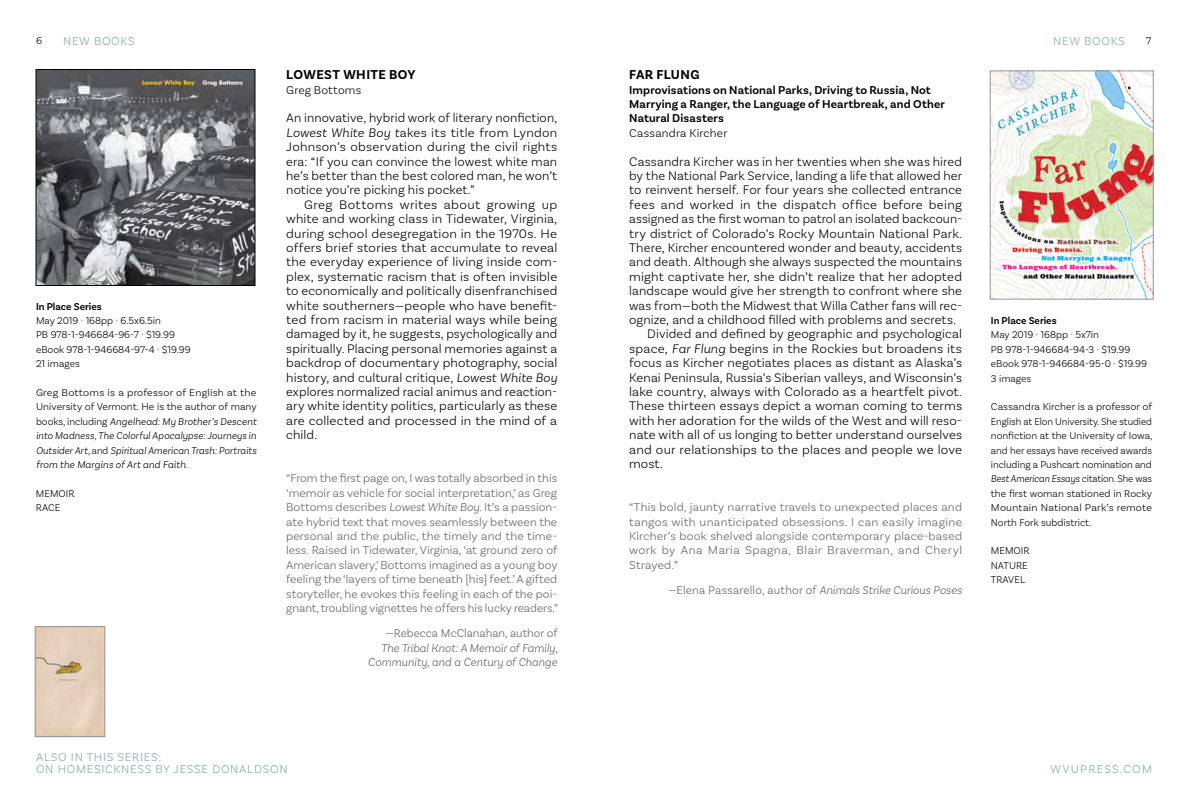
<style>
.page{position:relative;width:1188px;height:810px;background:#fff}
.page>*{position:absolute;margin:0;border:0;box-sizing:border-box;transform-origin:0 0}
.t1{font:700 13.5px "Basic Sans";letter-spacing:.03em;color:#000}
.t2{font:300 13.2px/14.4px "Basic Sans";letter-spacing:.01em;color:#000;text-align:justify}
.t3{font:300 12px/14.4px "Basic Sans";color:#636466;text-align:justify}
.t4{font:600 12px/14.4px "Basic Sans";letter-spacing:.01em;color:#000}
.t5{font:300 12px/12px "Basic Sans";letter-spacing:.06em;color:#89a7af}
.t6{font:italic 300 12px/14.4px "Basic Sans";color:#636466;text-align:right}
.t7{font:300 12px "Basic Sans";letter-spacing:.02em;color:#636466}
.t8{font:300 12px "Basic Sans";letter-spacing:.02em;color:#000}
.t9{font:300 12px "Basic Sans";letter-spacing:.1em;color:#89a7af}
.t10{font:300 10.5px/14.4px "Basic Sans";color:#000}
.t11{font:italic 300 10.5px/14.4px "Basic Sans";letter-spacing:.01em;color:#000;text-align:justify}
.t12{font:600 10.5px "Basic Sans";color:#000}
.s1{font-style:normal}
.s2{font-style:italic}
</style>
<div class="page">
<img style="left:992px;top:73px;width:159px;height:224px">
<div style="left:990px;top:71px;width:163px;height:228px;border:1px solid #939598"></div>
<img style="left:38px;top:71px;width:215px;height:213px">
<div style="left:36px;top:69px;width:219px;height:217px;border:1px solid #000"></div>
<img style="left:37px;top:629px;width:66px;height:106px">
<div style="left:35px;top:627px;width:70px;height:110px;border:1px solid #939598"></div>
<p class="t10" style="left:36px;top:33px;width:8px">6</p>
<p class="t5" style="left:63px;top:35px;width:73px">NEW BOOKS</p>
<p class="t12" style="left:36px;top:300px;width:67px">In Place Series</p>
<p class="t10" style="left:36px;top:313px;width:156px">May 2019 · 168pp · 6.5x6.5in<br>PB 978-1-946684-96-7 · $19.99 eBook 978-1-946684-97-4 · $19.99<br>21 images</p>
<p class="t11" style="left:36px;top:385px;width:222px"><span class="s1">Greg Bottoms is a professor of English at the University of Vermont. He is the author of many books, including</span> Angelhead: My Brother’s Descent into Madness<span class="s1">,</span> The Colorful Apocalypse: Journeys in Outsider Art<span class="s1">, and</span> Spiritual American Trash: Portraits from the Margins of Art and Faith<span class="s1">.</span></p>
<p class="t10" style="left:36px;top:486px;width:40px">MEMOIR<br>RACE</p>
<p class="t1" style="left:286px;top:67px;width:131px">LOWEST WHITE BOY</p>
<p class="t8" style="left:286px;top:82px;width:77px">Greg Bottoms</p>
<p class="t2" style="left:286px;top:111px;width:273px">An innovative, hybrid work of literary nonfiction, <span class="s2">Lowest White Boy t</span>akes its title from Lyndon Johnson’s observation during the civil rights era: “If you can convince the lowest white man he’s better than the best colored man, he won’t notice you’re picking his pocket.”</p>
<p class="t2" style="left:286px;top:197px;width:273px;text-indent:18px">Greg Bottoms writes about growing up white and working class in Tidewater, Virginia, during school desegregation in the 1970s. He offers brief stories that accumulate to reveal the everyday experience of living inside com&shy;plex, systematic racism that is often invisible to economically and politically disenfranchised white southerners—people who have benefit&shy;ted from racism in material ways while being damaged by it, he suggests, psychologically and spiritually. Placing personal memories against a backdrop of documentary photography, social history, and cultural critique, <span class="s2">Lowest White Boy </span>explores normalized racial animus and reaction&shy;ary white identity politics, particularly as these are collected and processed in the mind of a child.</p>
<p class="t3" style="left:286px;top:471px;width:273px">“From the first page on, I was totally absorbed in this ‘memoir as vehicle for social interpretation,’ as Greg Bottoms describes <span class="s2">Lowest White Boy</span>. It’s a passion&shy;ate hybrid text that moves seamlessly between the personal and the public, the timely and the time&shy;less. Raised in Tidewater, Virginia, ‘at ground zero of American slavery,’ Bottoms imagined as a young boy feeling the ‘layers of time beneath [his] feet.’ A gifted storyteller, he evokes this feeling in each of the poi&shy;gnant, troubling vignettes he offers his lucky readers.”</p>
<p class="t3" style="left:385px;top:626px;width:174px">—Rebecca McClanahan, author of</p>
<p class="t6" style="left:368px;top:640px;width:191px">The Tribal Knot: A Memoir of Family,<br>Community, and a Century of Change</p>
<p class="t5" style="left:36px;top:750px;width:253px">ALSO IN THIS SERIES:<br>ON HOMESICKNESS BY JESSE DONALDSON</p>
<p class="t1" style="left:629px;top:67px;width:72px">FAR FLUNG</p>
<p class="t4" style="left:629px;top:82px;width:317px">Improvisations on National Parks, Driving to Russia, Not<br>Marrying a Ranger, the Language of Heartbreak, and Other<br>Natural Disasters</p>
<p class="t8" style="left:629px;top:126px;width:100px">Cassandra Kircher</p>
<p class="t2" style="left:629px;top:154px;width:334px">Cassandra Kircher was in her twenties when she was hired</p>
<p class="t2" style="left:629px;top:168px;width:334px">by the National Park Service, landing a life that allowed her</p>
<p class="t2" style="left:629px;top:183px;width:334px">to reinvent herself. For four years she collected entrance</p>
<p class="t2" style="left:629px;top:197px;width:335px">fees and worked in the dispatch office before being</p>
<p class="t2" style="left:629px;top:211px;width:334px">assigned as the first woman to patrol an isolated backcoun-</p>
<p class="t2" style="left:629px;top:226px;width:334px">try district of Colorado’s Rocky Mountain National Park.</p>
<p class="t2" style="left:629px;top:240px;width:334px">There, Kircher encountered wonder and beauty, accidents</p>
<p class="t2" style="left:629px;top:255px;width:334px">and death. Although she always suspected the mountains</p>
<p class="t2" style="left:629px;top:269px;width:334px">might captivate her, she didn’t realize that her adopted</p>
<p class="t2" style="left:629px;top:283px;width:334px">landscape would give her strength to confront where she</p>
<p class="t2" style="left:629px;top:298px;width:334px">was from—both the Midwest that Willa Cather fans will rec-</p>
<p class="t2" style="left:629px;top:312px;width:328px">ognize, and a childhood filled with problems and secrets.</p>
<p class="t2" style="left:647px;top:327px;width:316px">Divided and defined by geographic and psychological</p>
<p class="t2" style="left:629px;top:341px;width:335px">space, <span class="s2">Far Flung</span> begins in the Rockies but broadens its</p>
<p class="t2" style="left:629px;top:355px;width:335px">focus as Kircher negotiates places as distant as Alaska’s</p>
<p class="t2" style="left:629px;top:370px;width:334px">Kenai Peninsula, Russia’s Siberian valleys, and Wisconsin’s</p>
<p class="t2" style="left:629px;top:384px;width:334px">lake country, always with Colorado as a heartfelt pivot.</p>
<p class="t2" style="left:629px;top:399px;width:334px">These thirteen essays depict a woman coming to terms</p>
<p class="t2" style="left:629px;top:413px;width:334px">with her adoration for the wilds of the West and will reso-</p>
<p class="t2" style="left:629px;top:427px;width:334px">nate with all of us longing to better understand ourselves</p>
<p class="t2" style="left:629px;top:442px;width:334px">and our relationships to the places and people we love</p>
<p class="t2" style="left:629px;top:456px;width:35px">most.</p>
<p class="t3" style="left:629px;top:500px;width:334px">“This bold, jaunty narrative travels to unexpected places and tangos with unanticipated obsessions. I can easily imagine Kircher’s book shelved alongside contemporary place-based work by Ana Maria Spagna, Blair Braverman, and Cheryl Strayed.”</p>
<p class="t7" style="left:668px;top:583px;width:295px">—Elena Passarello, author of <span class="s2">Animals Strike Curious Poses</span></p>
<p class="t5" style="left:1053px;top:35px;width:73px">NEW BOOKS</p>
<p class="t10" style="left:1146px;top:33px;width:7px">7</p>
<p class="t12" style="left:991px;top:314px;width:67px">In Place Series</p>
<p class="t10" style="left:991px;top:328px;width:158px">May 2019 · 168pp · 5x7in<br>PB 978-1-946684-94-3 · $19.99 eBook 978-1-946684-95-0 · $19.99<br>3 images</p>
<p class="t10" style="left:991px;top:400px;width:163px;text-align:justify">Cassandra Kircher is a professor of English at Elon University. She studied nonfiction at the University of Iowa, and her essays have received awards including a Pushcart nomination and <span class="s2">Best American Essays</span> citation. She was the first woman stationed in Rocky Mountain National Park’s remote North Fork subdistrict.</p>
<p class="t10" style="left:991px;top:544px;width:40px">MEMOIR<br>NATURE<br>TRAVEL</p>
<p class="t9" style="left:1051px;top:761px;width:103px">WVUPRESS.COM</p>
</div>
